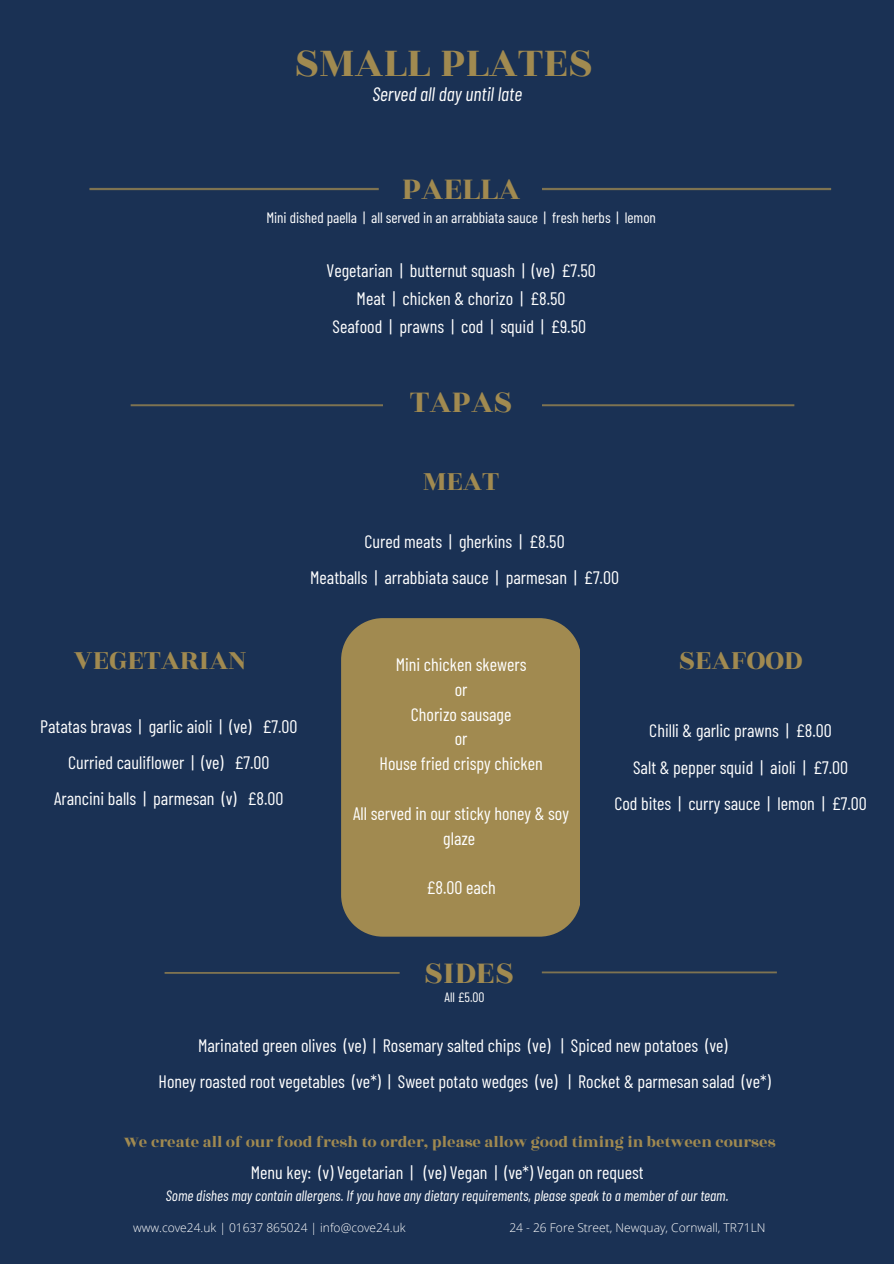
<style>
.page{position:relative;width:894px;height:1264px;background:#fff}
.page>*{position:absolute;margin:0;border:0;box-sizing:border-box;transform-origin:0 0}
.t1{font:45px "Rozha One";color:#a18a50}
.t2{font:34.5px "Rozha One";color:#a18a50}
.t3{font:30px "Rozha One";color:#a18a50}
.t4{font:italic 19.5px "Barlow Condensed";color:#fff}
.t5{font:18px/36px "Barlow Condensed";color:#fff;text-align:center}
.t6{font:16.5px "Rozha One";color:#a18a50}
.t7{font:italic 15px "Barlow Condensed";color:#fff}
.t8{font:15px "Barlow Condensed";color:#fff}
.t9{font:13.5px "Barlow Condensed";color:#fff}
.t10{font:300 12px "Open Sans";color:#fff}
</style>
<div class="page">
<div style="left:0;top:0;width:893px;height:1263px;background:#1a3154"></div>
<svg style="left:131px;top:404px;width:252px;height:2px"></svg>
<svg style="left:542px;top:404px;width:252px;height:2px"></svg>
<div style="left:341px;top:618px;width:239px;height:318px;background:#a18a50"></div>
<svg style="left:541px;top:971px;width:235px;height:2px"></svg>
<svg style="left:164px;top:972px;width:235px;height:1px"></svg>
<svg style="left:89px;top:188px;width:289px;height:2px"></svg>
<svg style="left:542px;top:188px;width:288px;height:2px"></svg>
<h1 class="t1" style="left:294px;top:31px;width:300px">SMALL PLATES</h1>
<p class="t4" style="left:372px;top:81px;width:151px">Served all day until late</p>
<h2 class="t2" style="left:401px;top:164px;width:120px">PAELLA</h2>
<p class="t8" style="left:266px;top:208px;width:391px">Mini dished paella | all served in an arrabbiata sauce | fresh herbs | lemon</p>
<p class="t5" style="left:326px;top:255px;width:271px;line-height:28.2px">Vegetarian | butternut squash | (ve) £7.50<br>Meat | chicken &amp; chorizo | £8.50<br>Seafood | prawns | cod | squid | £9.50</p>
<h2 class="t2" style="left:409px;top:377px;width:104px">TAPAS</h2>
<h3 class="t3" style="left:423px;top:460px;width:78px">MEAT</h3>
<p class="t5" style="left:310px;top:522px;width:310px">Cured meats | gherkins | £8.50<br>Meatballs | arrabbiata sauce | parmesan | £7.00</p>
<h3 class="t3" style="left:74px;top:638px;width:174px">VEGETARIAN</h3>
<h3 class="t3" style="left:678px;top:638px;width:126px">SEAFOOD</h3>
<p class="t5" style="left:379px;top:651px;width:164px;line-height:24.8px">Mini chicken skewers<br>or<br>Chorizo sausage<br>or<br>House fried crispy chicken</p>
<p class="t5" style="left:353px;top:800px;width:217px;line-height:24.8px">All served in our sticky honey &amp; soy glaze</p>
<p class="t5" style="left:426px;top:868px;width:71px">£8.00 each</p>
<p class="t5" style="left:40px;top:707px;width:259px">Patatas bravas | garlic aioli | (ve) £7.00<br>Curried cauliflower | (ve) £7.00<br>Arancini balls | parmesan (v) £8.00</p>
<p class="t5" style="left:614px;top:712px;width:254px">Chilli &amp; garlic prawns | £8.00<br>Salt &amp; pepper squid | aioli | £7.00<br>Cod bites | curry sauce | lemon | £7.00</p>
<h2 class="t2" style="left:424px;top:948px;width:91px">SIDES</h2>
<p class="t9" style="left:444px;top:988px;width:42px">All £5.00</p>
<p class="t5" style="left:158px;top:1026px;width:613px">Marinated green olives (ve) | Rosemary salted chips (ve) | Spiced new potatoes (ve)<br>Honey roasted root vegetables (ve*) | Sweet potato wedges (ve) | Rocket &amp; parmesan salad (ve*)</p>
<p class="t6" style="left:124px;top:1130px;width:653px">We create all of our food fresh to order, please allow good timing in between courses</p>
<p class="t5" style="left:251px;top:1153px;width:394px">Menu key: (v) Vegetarian | (ve) Vegan | (ve*) Vegan on request</p>
<p class="t7" style="left:166px;top:1185px;width:564px">Some dishes may contain allergens. If you have any dietary requirements, please speak to a member of our team.</p>
<p class="t10" style="left:133px;top:1219px;width:274px">www.cove24.uk | 01637 865024 | info@cove24.uk</p>
<p class="t10" style="left:509px;top:1219px;width:258px">24 - 26 Fore Street, Newquay, Cornwall, TR71LN</p>
</div>
